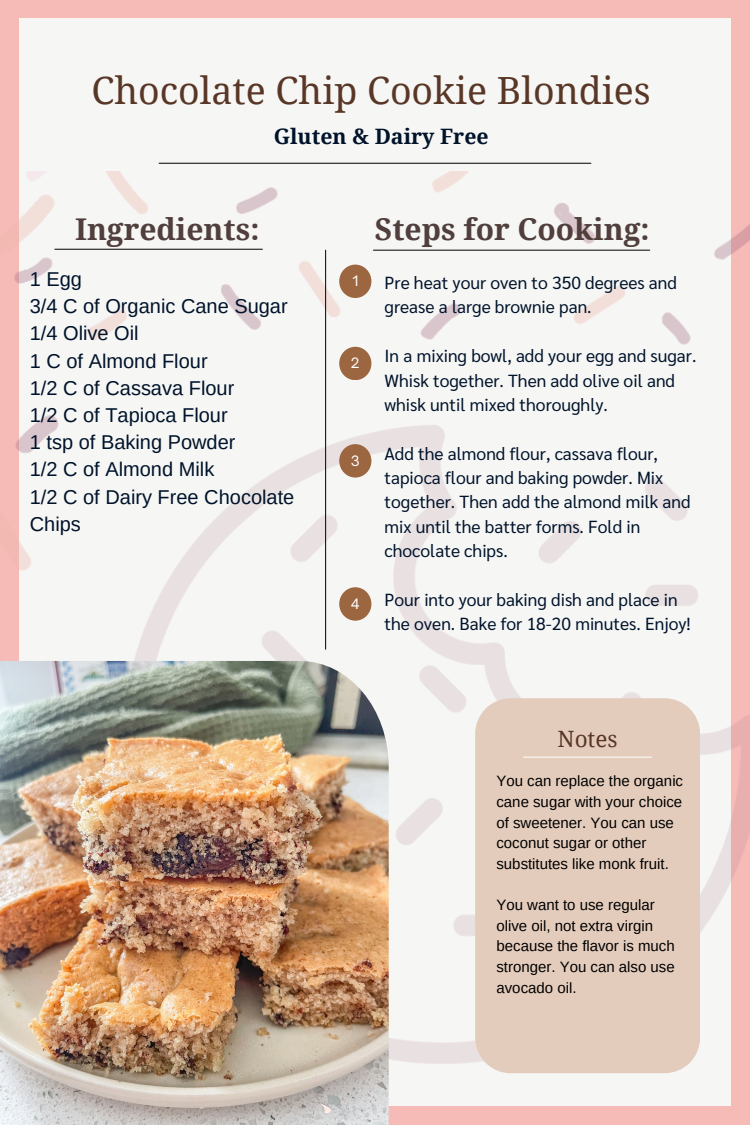
<style>
.page{position:relative;width:750px;height:1125px;background:#f6bbb7}
.page>*{position:absolute;margin:0;border:0;box-sizing:border-box;transform-origin:0 0}
.t1{font:37.5px "Droid Serif";color:#593727}
.t2{font:700 30px "Droid Serif";color:#503f3c}
.t3{font:22.5px "Droid Serif";color:#593727}
.t4{font:700 21.25px "Droid Serif";color:#00132b}
.t5{font:20px/27.2px "Arimo";color:#00132b}
.t6{font:17.5px/24.4px "Sarabun";color:#00132b}
.t7{font:15px/20.6px "Arimo";color:#000}
.t8{font:13.75px "Open Sauce One";color:#fff}
</style>
<div class="page">
<div style="left:19px;top:19px;width:712px;height:1087px;background:#f6f6f4"></div>
<img style="left:14px;top:171px;width:736px;height:903px">
<div style="left:339px;top:265px;width:32px;height:33px;background:#9c6641;border-radius:50%"></div>
<div style="left:339px;top:347px;width:32px;height:33px;background:#9c6641;border-radius:50%"></div>
<div style="left:339px;top:444px;width:32px;height:34px;background:#9c6641;border-radius:50%"></div>
<div style="left:339px;top:587px;width:32px;height:34px;background:#9c6641;border-radius:50%"></div>
<hr style="left:325px;top:250px;width:1px;height:399px;background:#000">
<img style="left:0;top:661px;width:389px;height:464px">
<hr style="left:159px;top:163px;width:432px;height:1px;background:#000">
<hr style="left:55px;top:249px;width:207px;height:1px;background:#000">
<hr style="left:373px;top:250px;width:277px;height:1px;background:#000">
<div style="left:475px;top:698px;width:225px;height:375px;background:#e4ccbc"></div>
<hr style="left:524px;top:757px;width:128px;height:1px;background:#fff">
<h2 class="t1" style="left:91px;top:69px;width:561px">Chocolate Chip Cookie Blondies</h2>
<p class="t4" style="left:274px;top:124px;width:216px">Gluten &amp; Dairy Free</p>
<p class="t2" style="left:75px;top:212px;width:186px">Ingredients:</p>
<p class="t2" style="left:375px;top:212px;width:276px">Steps for Cooking:</p>
<p class="t6" style="left:385px;top:270px;width:294px">Pre heat your oven to 350 degrees and grease a large brownie pan.</p>
<p class="t6" style="left:385px;top:343px;width:313px">In a mixing bowl, add your egg and sugar.<br>Whisk together. Then add olive oil and whisk until mixed thoroughly.</p>
<h6 class="t6" style="left:385px;top:440px;width:308px">Add the almond flour, cassava flour, tapioca flour and baking powder. Mix together. Then add the almond milk and mix until the batter forms. Fold in chocolate chips.</h6>
<h6 class="t6" style="left:385px;top:586px;width:308px">Pour into your baking dish and place in the oven. Bake for 18-20 minutes. Enjoy!</h6>
<h4 class="t5" style="left:30px;top:265px;width:266px">1 Egg<br>3/4 C of Organic Cane Sugar<br>1/4 Olive Oil<br>1 C of Almond Flour<br>1/2 C of Cassava Flour<br>1/2 C of Tapioca Flour<br>1 tsp of Baking Powder<br>1/2 C of Almond Milk<br>1/2 C of Dairy Free Chocolate<br>Chips</h4>
<h1 class="t8" style="left:352px;top:272px;width:7px">1</h1>
<h3 class="t8" style="left:351px;top:355px;width:10px">2</h3>
<p class="t8" style="left:351px;top:452px;width:11px">3</p>
<h2 class="t8" style="left:351px;top:595px;width:10px">4</h2>
<h6 class="t3" style="left:558px;top:726px;width:62px">Notes</h6>
<h6 class="t7" style="left:496px;top:771px;width:188px">You can replace the organic cane sugar with your choice of sweetener. You can use coconut sugar or other substitutes like monk fruit.</h6>
<p class="t7" style="left:496px;top:895px;width:180px">You want to use regular olive oil, not extra virgin because the flavor is much stronger. You can also use avocado oil.</p>
</div>
